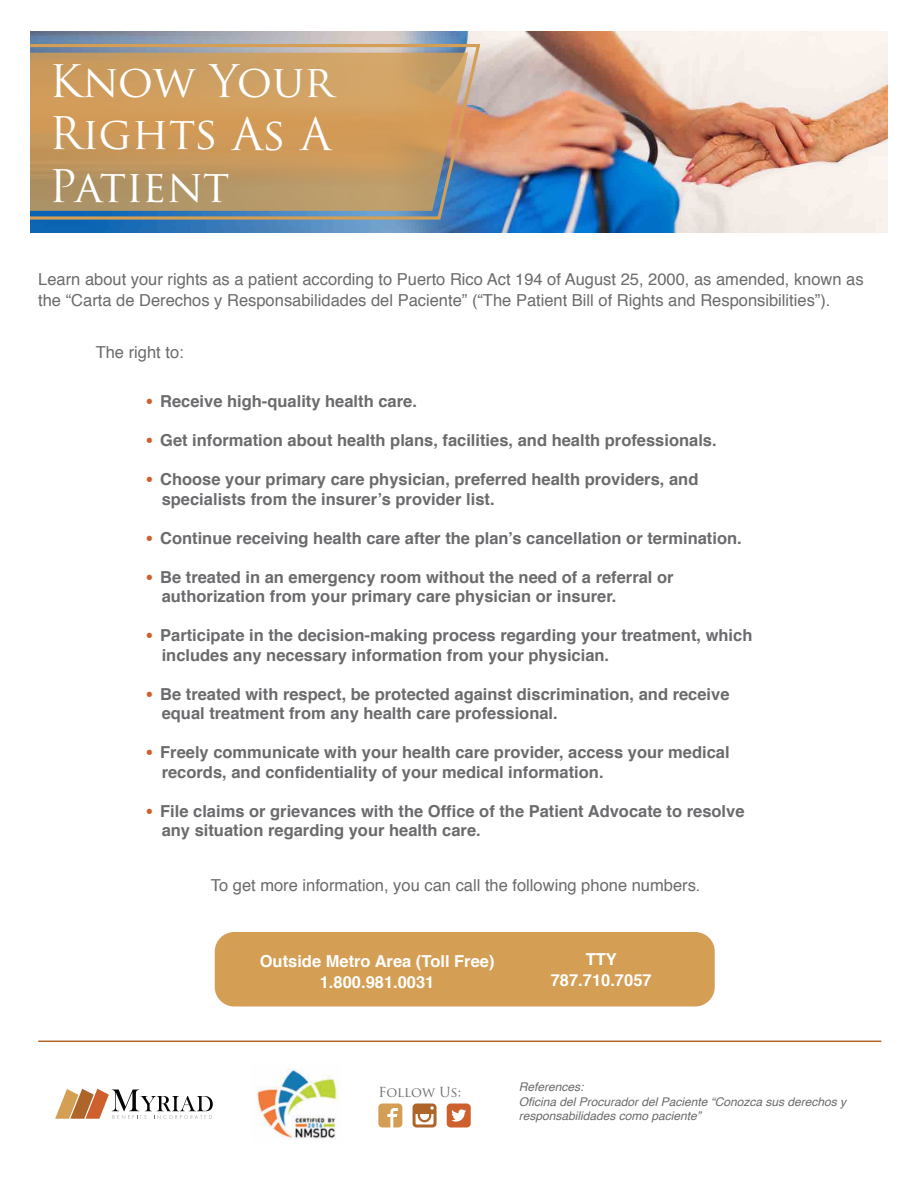
<style>
.page{position:relative;width:918px;height:1188px;background:#fff}
.page>*{position:absolute;margin:0;border:0;box-sizing:border-box;transform-origin:0 0}
.t1{font:43.8px/52.5px "Trajan Pro";letter-spacing:-.005em;color:#fff;text-align:justify}
.t2{font:700 16.5px/19.5px "Helvetica";color:#6b6b6e}
.t3{font:16.5px/21px "Helvetica";color:#6b6b6e}
.t4{font:700 16.5px/21px "Helvetica";color:#fff;text-align:center}
.t5{font:13.5px "Trajan Pro";color:#6b6b6e}
.t6{font:italic 12px/14.4px "Helvetica";color:#6b6b6e}
.s1{font-weight:400;font-size:24px;color:#ce602d}
</style>
<div class="page">
<div style="left:215px;top:932px;width:500px;height:74px;background:#d49f54;border-radius:20px"></div>
<img style="left:30px;top:31px;width:857px;height:202px">
<svg style="left:55px;top:1089px;width:158px;height:30px"></svg>
<img style="left:257px;top:1069px;width:82px;height:70px">
<hr style="left:38px;top:1041px;width:843px;height:1px;background:#ae652a">
<svg style="left:378px;top:1104px;width:24px;height:24px"></svg>
<svg style="left:413px;top:1104px;width:24px;height:24px"></svg>
<svg style="left:447px;top:1104px;width:24px;height:24px"></svg>
<svg style="left:30px;top:42px;width:452px;height:180px;background:#bc996a"></svg>
<h1 class="t1" style="left:49px;top:54px;width:286px">Know Your Rights As A Patient</h1>
<p class="t3" style="left:38px;top:270px;width:827px">Learn about your rights as a patient according to Puerto Rico Act 194 of August 25, 2000, as amended, known as the “Carta de Derechos y Responsabilidades del Paciente” (“The Patient Bill of Rights and Responsibilities”).</p>
<p class="t3" style="left:96px;top:344px;width:90px">The right to:</p>
<p class="t2" style="left:145px;top:393px;width:273px"><span class="s1">•</span> Receive high-quality health care.</p>
<p class="t2" style="left:145px;top:432px;width:573px"><span class="s1">•</span> Get information about health plans, facilities, and health professionals.</p>
<p class="t2" style="left:162px;top:471px;width:538px;text-indent:-17px"><span class="s1">•</span> Choose your primary care physician, preferred health providers, and specialists from the insurer’s provider list.</p>
<p class="t2" style="left:145px;top:530px;width:598px"><span class="s1">•</span> Continue receiving health care after the plan’s cancellation or termination.</p>
<p class="t2" style="left:162px;top:569px;width:513px;text-indent:-17px"><span class="s1">•</span> Be treated in an emergency room without the need of a referral or authorization from your primary care physician or insurer.</p>
<p class="t2" style="left:162px;top:627px;width:592px;text-indent:-17px"><span class="s1">•</span> Participate in the decision-making process regarding your treatment, which includes any necessary information from your physician.</p>
<p class="t2" style="left:162px;top:686px;width:569px;text-indent:-17px"><span class="s1">•</span> Be treated with respect, be protected against discrimination, and receive equal treatment from any health care professional.</p>
<p class="t2" style="left:162px;top:744px;width:569px;text-indent:-17px"><span class="s1">•</span> Freely communicate with your health care provider, access your medical records, and confidentiality of your medical information.</p>
<p class="t2" style="left:162px;top:803px;width:584px;text-indent:-17px"><span class="s1">•</span> File claims or grievances with the Office of the Patient Advocate to resolve any situation regarding your health care.</p>
<p class="t3" style="left:211px;top:876px;width:491px">To get more information, you can call the following phone numbers.</p>
<p class="t4" style="left:260px;top:952px;width:236px">Outside Metro Area (Toll Free)<br>1.800.981.0031</p>
<p class="t4" style="left:551px;top:950px;width:102px">TTY<br>787.710.7057</p>
<p class="t5" style="left:379px;top:1083px;width:84px">Follow Us:</p>
<p class="t6" style="left:519px;top:1081px;width:329px">References:<br>Oficina del Procurador del Paciente “Conozca sus derechos y responsabilidades como paciente”</p>
</div>
